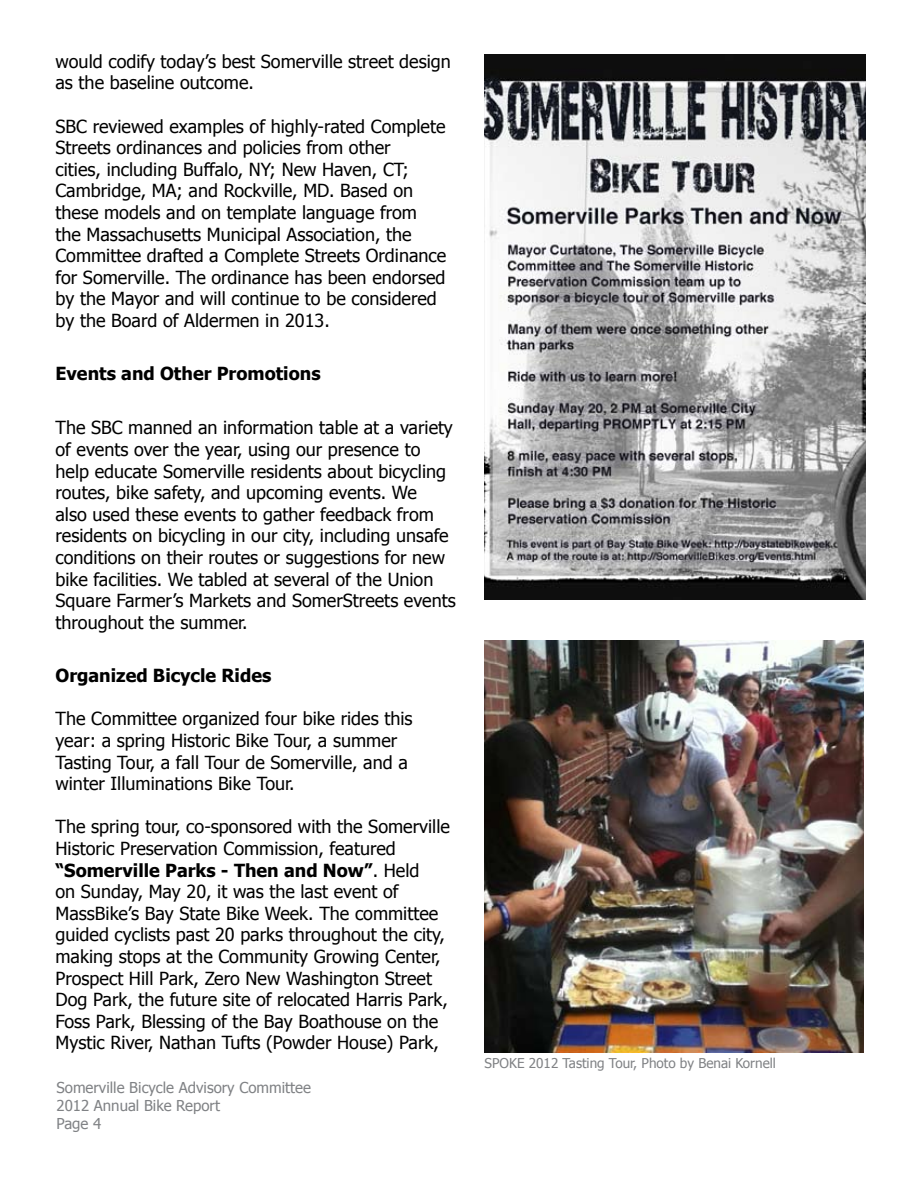
<style>
.page{position:relative;width:918px;height:1188px;background:#fff}
.page>*{position:absolute;margin:0;border:0;box-sizing:border-box;transform-origin:0 0}
.t1{font:18px/21.6px "Tahoma";color:#000}
.t2{font:700 18px "Tahoma";color:#000}
.t3{font:15px/18px "Tahoma";color:#808285}
.t4{font:13.5px "Tahoma";color:#808285}
.s1{font-weight:700}
</style>
<div class="page">
<img style="left:485px;top:54px;width:381px;height:545px">
<img style="left:485px;top:640px;width:379px;height:413px">
<p class="t1" style="left:56px;top:50px;width:397px">would codify today’s best Somerville street design as the baseline outcome.</p>
<p class="t1" style="left:56px;top:114px;width:392px">SBC reviewed examples of highly-rated Complete Streets ordinances and policies from other<br>cities, including Buffalo, NY; New Haven, CT; Cambridge, MA; and Rockville, MD. Based on these models and on template language from the Massachusetts Municipal Association, the Committee drafted a Complete Streets Ordinance for Somerville. The ordinance has been endorsed by the Mayor and will continue to be considered by the Board of Aldermen in 2013.</p>
<p class="t2" style="left:56px;top:361px;width:267px">Events and Other Promotions</p>
<p class="t1" style="left:56px;top:416px;width:402px">The SBC manned an information table at a variety of events over the year, using our presence to help educate Somerville residents about bicycling routes, bike safety, and upcoming events. We<br>also used these events to gather feedback from residents on bicycling in our city, including unsafe conditions on their routes or suggestions for new bike facilities. We tabled at several of the Union Square Farmer’s Markets and SomerStreets events throughout the summer.</p>
<p class="t2" style="left:56px;top:663px;width:217px">Organized Bicycle Rides</p>
<p class="t1" style="left:56px;top:707px;width:359px">The Committee organized four bike rides this year: a spring Historic Bike Tour, a summer Tasting Tour, a fall Tour de Somerville, and a winter Illuminations Bike Tour.</p>
<p class="t1" style="left:56px;top:815px;width:396px">The spring tour, co-sponsored with the Somerville Historic Preservation Commission, featured <span class="s1">“Somerville Parks - Then and Now”</span>. Held<br>on Sunday, May 20, it was the last event of MassBike’s Bay State Bike Week. The committee guided cyclists past 20 parks throughout the city, making stops at the Community Growing Center, Prospect Hill Park, Zero New Washington Street Dog Park, the future site of relocated Harris Park, Foss Park, Blessing of the Bay Boathouse on the Mystic River, Nathan Tufts (Powder House) Park,</p>
<p class="t3" style="left:57px;top:1078px;width:256px">Somerville Bicycle Advisory Committee<br>2012 Annual Bike Report<br>Page 4</p>
<p class="t4" style="left:485px;top:1054px;width:293px">SPOKE 2012 Tasting Tour, Photo by Benai Kornell</p>
</div>
